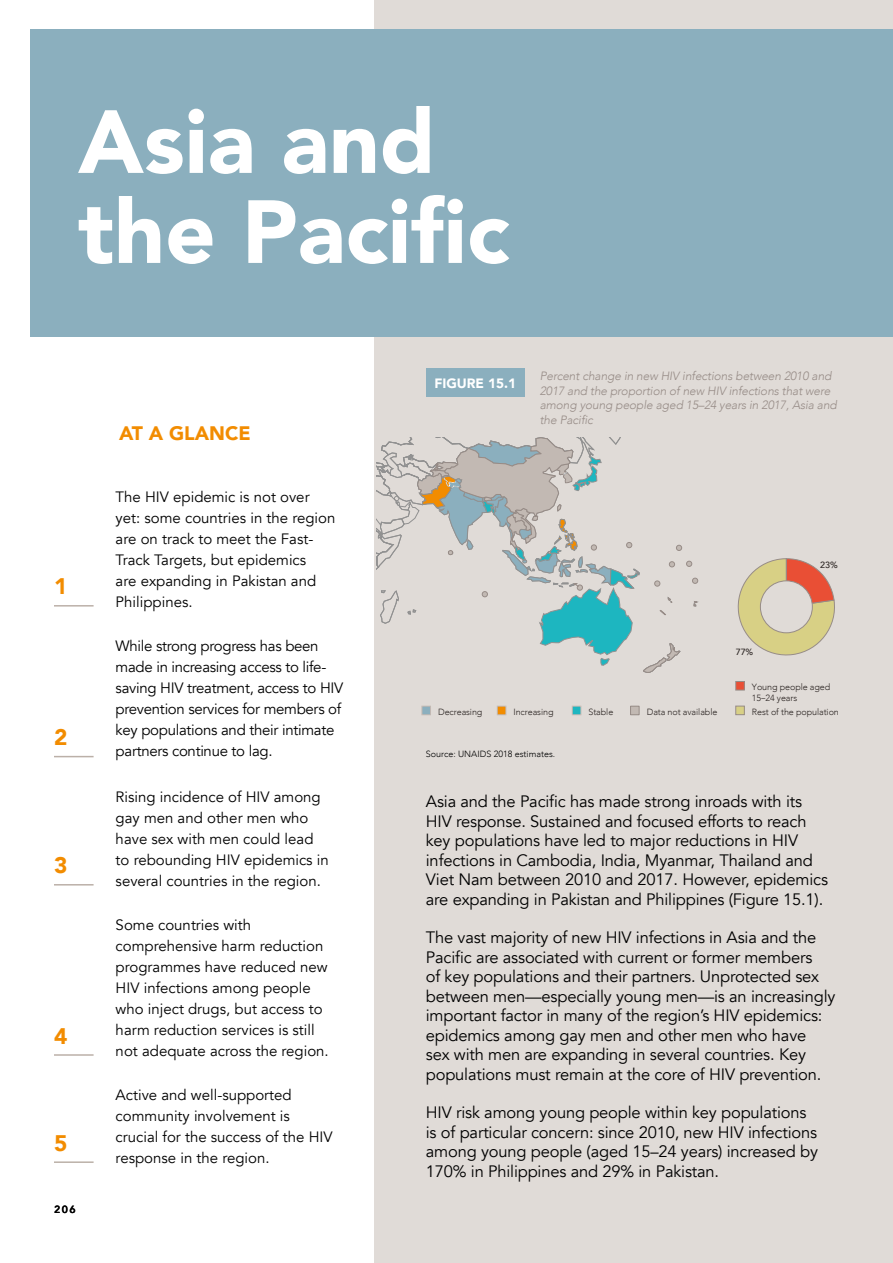
<style>
.page{position:relative;width:893px;height:1263px;background:#fff}
.page>*{position:absolute;margin:0;border:0;box-sizing:border-box;transform-origin:0 0}
.t1{font:900 88.5px/90px "Avenir";color:#fff}
.t2{font:900 22.5px "Avenir";color:#f28c00}
.t3{font:900 19.5px "Avenir";color:#f28c00}
.t4{font:16.5px/19.5px "Avenir";letter-spacing:-.01em;color:#000}
.t5{font:15px/21px "Avenir";color:#000}
.t6{font:15px/21px "Avenir";letter-spacing:-.02em;color:#000}
.t7{font:900 13.5px "Avenir";color:#fff}
.t8{font:italic 300 12px/14.4px "Avenir";letter-spacing:-.01em;color:#978c87}
.t9{font:800 10.5px "Avenir";color:#000}
.t10{font:300 9px/10.8px "Avenir";letter-spacing:-.01em;color:#2b2422}
.t11{font:300 9px "Avenir";color:#000}
.t12{font:500 9px "Avenir";color:#2b2422}
.s1{font-family:"Myriad Pro";font-weight:400}
</style>
<div class="page">
<div style="left:374px;top:0;width:519px;height:1263px;background:#e0dbd7"></div>
<hr style="left:54px;top:605px;width:40px;height:1px;background:#bbb0a8">
<hr style="left:54px;top:756px;width:40px;height:1px;background:#bbb0a8">
<hr style="left:54px;top:884px;width:40px;height:1px;background:#bbb0a8">
<hr style="left:54px;top:1054px;width:40px;height:2px;background:#bbb0a8">
<hr style="left:54px;top:1161px;width:40px;height:2px;background:#bbb0a8">
<div style="left:30px;top:30px;width:863px;height:307px;background:#8bafbe"></div>
<div style="left:426px;top:368px;width:99px;height:29px;background:#8bafbe"></div>
<div style="left:422px;top:706px;width:8px;height:9px;background:#8bafbe"></div>
<div style="left:422px;top:706px;width:9px;height:9px;border:1px solid #c2b9b3"></div>
<div style="left:497px;top:706px;width:9px;height:9px;background:#f28c00"></div>
<div style="left:497px;top:706px;width:9px;height:9px;border:1px solid #c2b9b3"></div>
<div style="left:572px;top:706px;width:9px;height:9px;background:#1db6c0"></div>
<div style="left:572px;top:706px;width:9px;height:9px;border:1px solid #c2b9b3"></div>
<div style="left:736px;top:706px;width:8px;height:9px;background:#d8d085"></div>
<div style="left:735px;top:706px;width:9px;height:9px;border:1px solid #978c87"></div>
<svg style="left:737px;top:558px;width:98px;height:98px"></svg>
<div style="left:760px;top:581px;width:52px;height:52px;background:#e0dbd7;border-radius:50%"></div>
<div style="left:760px;top:581px;width:52px;height:52px;border:1px solid #978c87;border-radius:50%"></div>
<div style="left:736px;top:681px;width:8px;height:9px;background:#e94f35"></div>
<div style="left:735px;top:681px;width:9px;height:9px;border:1px solid #978c87"></div>
<div style="left:630px;top:706px;width:9px;height:9px;background:#c2b9b3"></div>
<div style="left:630px;top:706px;width:9px;height:9px;border:1px solid #978c87"></div>
<svg style="left:376px;top:438px;width:322px;height:235px"></svg>
<h1 class="t1" style="left:78px;top:95px;width:433px">Asia and the Pacific</h1>
<h2 class="t2" style="left:54px;top:567px;width:15px">1</h2>
<h2 class="t2" style="left:54px;top:718px;width:15px">2</h2>
<h2 class="t2" style="left:54px;top:846px;width:15px">3</h2>
<h2 class="t2" style="left:54px;top:1016px;width:15px">4</h2>
<h2 class="t2" style="left:54px;top:1124px;width:15px">5</h2>
<p class="t3" style="left:119px;top:416px;width:133px">AT A GLANCE</p>
<p class="t5" style="left:116px;top:486px;width:221px">The HIV epidemic is not over yet: some countries in the region are on track to meet the Fast-<br>Track Targets, but epidemics<br>are expanding in Pakistan and<br>Philippines.</p>
<p class="t6" style="left:116px;top:635px;width:229px">While strong progress has been made in increasing access to life&shy;saving HIV treatment, access to HIV prevention services for members of key populations and their intimate partners continue to lag.</p>
<p class="t5" style="left:116px;top:786px;width:215px">Rising incidence of HIV among gay men and other men who have sex with men could lead to rebounding HIV epidemics in several countries in the region.</p>
<p class="t5" style="left:116px;top:914px;width:215px">Some countries with comprehensive harm reduction programmes have reduced new<br>HIV infections among people who inject drugs, but access to harm reduction services is still not adequate across the region.</p>
<p class="t5" style="left:116px;top:1084px;width:219px">Active and well-supported community involvement is crucial for the success of the HIV response in the region.</p>
<p class="t7" style="left:434px;top:372px;width:83px">FIGURE 15.1</p>
<p class="t8" style="left:540px;top:369px;width:299px">Percent change in new HIV infections between 2010 and 2017 and the proportion of new HIV infections that were among young people aged 15–24 years in 2017, Asia and the Pacific</p>
<p class="t12" style="left:820px;top:557px;width:19px">23%</p>
<p class="t12" style="left:736px;top:644px;width:19px">77%</p>
<p class="t10" style="left:752px;top:681px;width:80px">Young people aged<br>15<span class="s1">–</span>24 years</p>
<p class="t10" style="left:438px;top:706px;width:46px">Decreasing</p>
<p class="t10" style="left:513px;top:706px;width:42px">Increasing</p>
<p class="t10" style="left:588px;top:706px;width:26px">Stable</p>
<p class="t10" style="left:752px;top:706px;width:89px">Rest of the population</p>
<p class="t10" style="left:647px;top:706px;width:72px">Data not available</p>
<p class="t11" style="left:426px;top:749px;width:131px">Source: UNAIDS 2018 estimates.</p>
<p class="t4" style="left:426px;top:792px;width:404px">Asia and the Pacific has made strong inroads with its HIV response. Sustained and focused efforts to reach key populations have led to major reductions in HIV infections in Cambodia, India, Myanmar, Thailand and Viet Nam between 2010 and 2017. However, epidemics are expanding in Pakistan and Philippines (Figure 15.1).</p>
<p class="t4" style="left:426px;top:928px;width:411px">The vast majority of new HIV infections in Asia and the Pacific are associated with current or former members<br>of key populations and their partners. Unprotected sex between men—especially young men—is an increasingly important factor in many of the region’s HIV epidemics: epidemics among gay men and other men who have<br>sex with men are expanding in several countries. Key populations must remain at the core of HIV prevention.</p>
<p class="t4" style="left:426px;top:1103px;width:394px">HIV risk among young people within key populations is of particular concern: since 2010, new HIV infections among young people (aged 15–24 years) increased by 170% in Philippines and 29% in Pakistan.</p>
<p class="t9" style="left:54px;top:1199px;width:23px">206</p>
</div>
